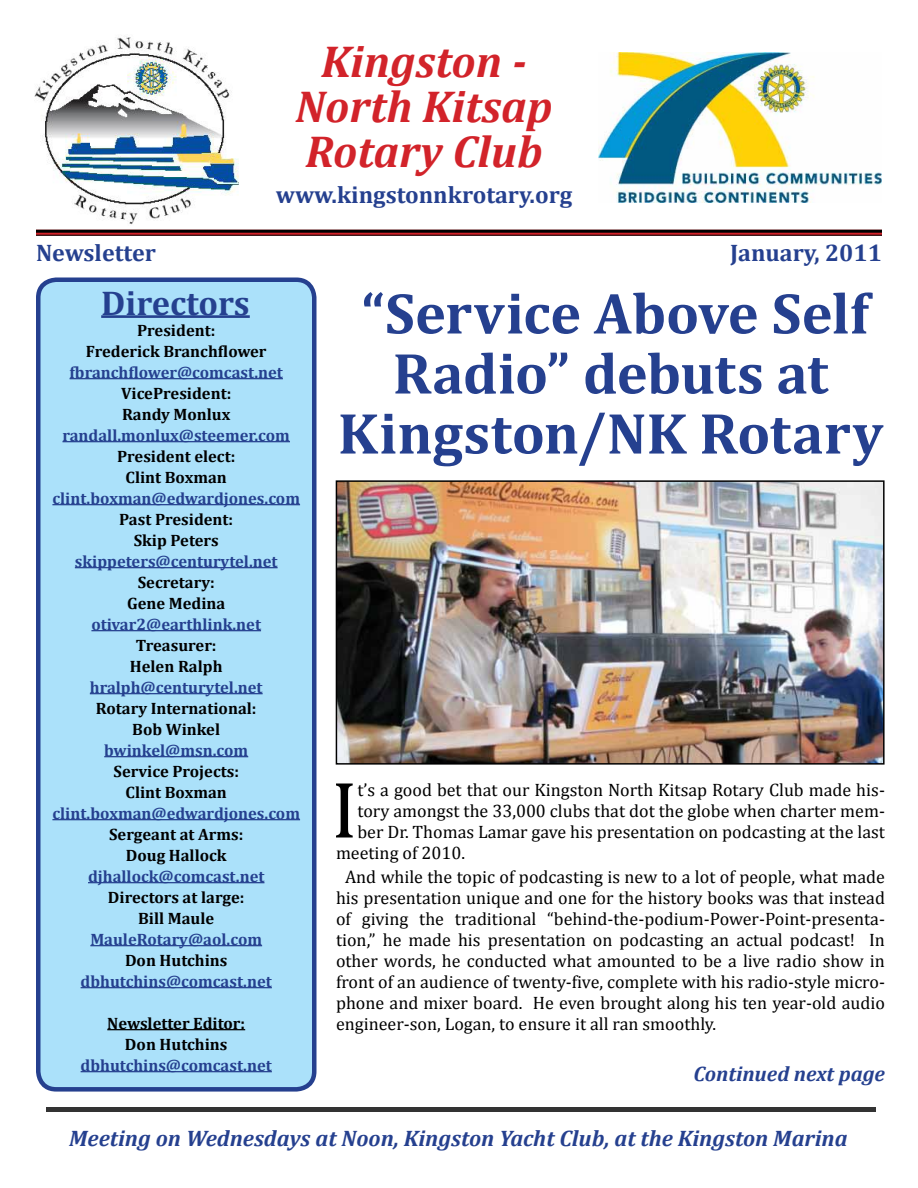
<style>
.page{position:relative;width:918px;height:1188px;background:#fff}
.page>*{position:absolute;margin:0;border:0;box-sizing:border-box;transform-origin:0 0}
.t1{font:81px "Cambria";color:#000}
.t2{font:700 58.5px/60px "Cambria";letter-spacing:-.005em;color:#25408f;text-align:center}
.t3{font:italic 700 45px/45px "Cambria";color:#d2232a;text-align:center}
.t4{font:700 34.5px "Cambria";color:#25408f}
.t5{font:700 24px "Cambria";color:#25408f}
.t6{font:italic 700 22.5px "Cambria";color:#25408f}
.t7{font:italic 700 21px "Cambria";color:#25408f}
.t8{font:18px/21px "Cambria";color:#000;text-align:justify}
.t9{font:700 16.5px/21px "Cambria";color:#000;text-align:center}
.t10{font:700 16.5px "Cambria";color:#25408f}
</style>
<div class="page">
<img style="left:34px;top:37px;width:205px;height:188px">
<svg style="left:36px;top:233px;width:846px;height:2px;background:#b31d23"></svg>
<hr style="left:36px;top:230px;width:846px;height:3px;background:#000">
<hr style="left:36px;top:235px;width:846px;height:1px;background:#000">
<div style="left:38px;top:280px;width:276px;height:809px;background:#abe1fa;border-radius:18px"></div>
<hr style="left:101px;top:315px;width:149px;height:3px;background:#25408f">
<hr style="left:70px;top:378px;width:213px;height:1px;background:#25408f">
<hr style="left:62px;top:441px;width:228px;height:1px;background:#25408f">
<hr style="left:52px;top:504px;width:248px;height:1px;background:#25408f">
<hr style="left:75px;top:567px;width:203px;height:1px;background:#25408f">
<hr style="left:91px;top:630px;width:170px;height:1px;background:#25408f">
<hr style="left:90px;top:693px;width:173px;height:1px;background:#25408f">
<hr style="left:104px;top:756px;width:144px;height:1px;background:#25408f">
<hr style="left:52px;top:819px;width:248px;height:1px;background:#25408f">
<hr style="left:88px;top:882px;width:176px;height:1px;background:#25408f">
<hr style="left:90px;top:945px;width:172px;height:1px;background:#25408f">
<hr style="left:81px;top:987px;width:191px;height:1px;background:#25408f">
<hr style="left:107px;top:1029px;width:138px;height:1px;background:#000">
<hr style="left:81px;top:1071px;width:191px;height:1px;background:#25408f">
<div style="left:36px;top:278px;width:280px;height:814px;border:4px solid #25408f;border-radius:18px"></div>
<div style="left:45px;top:1106px;width:831px;height:7px;background:#333"></div>
<img style="left:598px;top:52px;width:284px;height:150px">
<img style="left:338px;top:482px;width:545px;height:281px">
<div style="left:336px;top:480px;width:549px;height:285px;border:1px solid #000"></div>
<h3 class="t3" style="left:295px;top:38px;width:259px">Kingston -<br>North Kitsap<br>Rotary Club</h3>
<h3 class="t5" style="left:276px;top:181px;width:298px">www.kingstonnkrotary.org</h3>
<h3 class="t5" style="left:36px;top:238px;width:121px">Newsletter</h3>
<h3 class="t5" style="left:730px;top:238px;width:153px">January, 2011</h3>
<h3 class="t4" style="left:101px;top:282px;width:150px">Directors</h3>
<p class="t9" style="left:86px;top:319px;width:182px">President:<br>Frederick Branchflower</p>
<p class="t10" style="left:70px;top:362px;width:215px">fbranchflower@comcast.net</p>
<p class="t9" style="left:121px;top:382px;width:112px;text-align:left">VicePresident:<br>Randy Monlux</p>
<p class="t10" style="left:62px;top:425px;width:229px">randall.monlux@steemer.com</p>
<p class="t9" style="left:117px;top:445px;width:120px">President elect:<br>Clint Boxman</p>
<p class="t10" style="left:52px;top:488px;width:249px">clint.boxman@edwardjones.com</p>
<p class="t9" style="left:119px;top:508px;width:116px">Past President:<br>Skip Peters</p>
<p class="t10" style="left:75px;top:551px;width:204px">skippeters@centurytel.net</p>
<p class="t9" style="left:127px;top:571px;width:100px">Secretary:<br>Gene Medina</p>
<p class="t10" style="left:91px;top:614px;width:171px">otivar2@earthlink.net</p>
<p class="t9" style="left:130px;top:634px;width:94px">Treasurer:<br>Helen Ralph</p>
<p class="t10" style="left:90px;top:677px;width:174px">hralph@centurytel.net</p>
<p class="t9" style="left:96px;top:697px;width:162px">Rotary International:<br>Bob Winkel</p>
<p class="t10" style="left:104px;top:740px;width:145px">bwinkel@msn.com</p>
<p class="t9" style="left:113px;top:760px;width:127px">Service Projects:<br>Clint Boxman</p>
<p class="t10" style="left:52px;top:803px;width:249px">clint.boxman@edwardjones.com</p>
<p class="t9" style="left:109px;top:823px;width:136px">Sergeant at Arms:<br>Doug Hallock</p>
<p class="t10" style="left:88px;top:866px;width:178px">djhallock@comcast.net</p>
<p class="t9" style="left:108px;top:886px;width:138px">Directors at large:<br>Bill Maule</p>
<p class="t10" style="left:90px;top:929px;width:173px">MauleRotary@aol.com</p>
<p class="t9" style="left:125px;top:949px;width:104px">Don Hutchins</p>
<p class="t10" style="left:81px;top:971px;width:193px">dbhutchins@comcast.net</p>
<p class="t9" style="left:107px;top:1012px;width:139px">Newsletter Editor:<br>Don Hutchins</p>
<p class="t10" style="left:81px;top:1055px;width:193px">dbhutchins@comcast.net</p>
<h2 class="t2" style="left:338px;top:282px;width:547px">“Service Above Self<br>Radio” debuts at<br>Kingston/NK Rotary</h2>
<h1 class="t1" style="left:331px;top:762px;width:28px">I</h1>
<p class="t8" style="left:357px;top:779px;width:529px">t’s a good bet that our Kingston North Kitsap Rotary Club made his-</p>
<p class="t8" style="left:357px;top:800px;width:529px">tory amongst the 33,000 clubs that dot the globe when charter mem-</p>
<p class="t8" style="left:357px;top:821px;width:529px">ber Dr. Thomas Lamar gave his presentation on podcasting at the last</p>
<p class="t8" style="left:336px;top:842px;width:131px">meeting of 2010.</p>
<p class="t8" style="left:336px;top:866px;width:551px;text-indent:9px">And while the topic of podcasting is new to a lot of people, what made his presentation unique and one for the history books was that instead of giving the traditional “behind-the-podium-Power-Point-presenta&shy;tion,” he made his presentation on podcasting an actual podcast! In other words, he conducted what amounted to be a live radio show in front of an audience of twenty-five, complete with his radio-style micro&shy;phone and mixer board. He even brought along his ten year-old audio engineer-son, Logan, to ensure it all ran smoothly.</p>
<p class="t7" style="left:693px;top:1061px;width:193px">Continued next page</p>
<p class="t6" style="left:69px;top:1124px;width:780px">Meeting on Wednesdays at Noon, Kingston Yacht Club, at the Kingston Marina</p>
</div>
